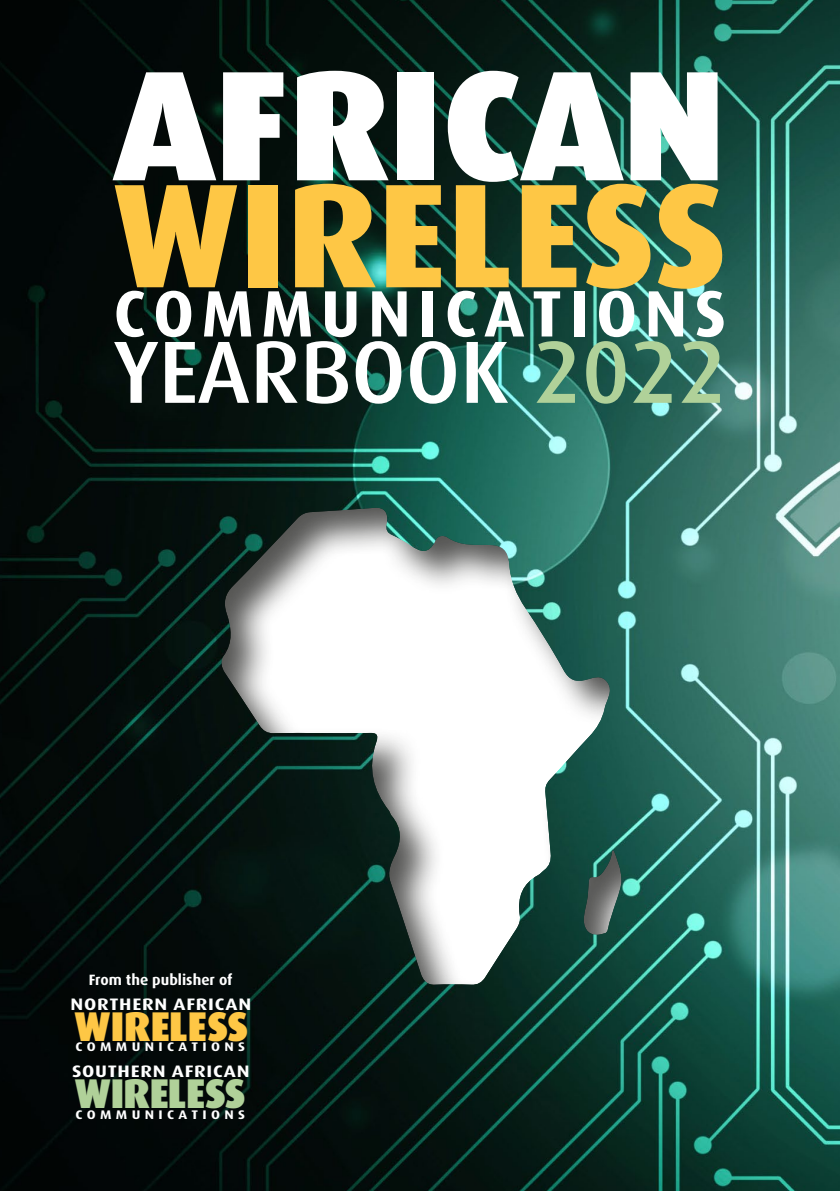
<style>
.page{position:relative;width:840px;height:1191px;background:#fff}
.page>*{position:absolute;margin:0;border:0;box-sizing:border-box;transform-origin:0 0}
.t1{font:900 156.8px "Dax";color:#fff}
.t2{font:800 148.2px "Dax";color:#fec745}
.t3{font:500 88.4px "Dax";color:#fff}
.t4{font:700 65.6px "Dax";letter-spacing:.11em;color:#fff}
.t5{font:900 41.6px "Dax";letter-spacing:-.02em;color:#b0d199}
.t6{font:900 41.6px "Dax";letter-spacing:-.01em;color:#fec745}
.t7{font:700 16.6px "Dax";letter-spacing:.035em;color:#fff;scale:1.18 1}
.t8{font:700 15px "Dax";color:#fff}
.t9{font:700 12.4px "Dax";letter-spacing:.3em;color:#fff;scale:1.15 1}
.s1{color:#b0d199}
</style>
<div class="page">
<img style="left:0;top:0;width:839px;height:1191px">
<div style="left:187px;top:482px;width:468px;height:504px;background:#1d1d1b;opacity:.75"></div>
<h1 class="t1" style="left:114px;top:35px;width:613px">AFRICAN</h1>
<h2 class="t2" style="left:112px;top:151px;width:616px">WIRELESS</h2>
<h3 class="t4" style="left:113px;top:276px;width:614px">COMMUNICATIONS</h3>
<h3 class="t3" style="left:113px;top:322px;width:614px">YEARBOOK <span class="s1">2022</span></h3>
<p class="t8" style="left:89px;top:971px;width:145px">From the publisher of</p>
<p class="t7" style="left:70px;top:994px;width:155px">NORTHERN AFRICAN</p>
<h3 class="t6" style="left:74px;top:1002px;width:175px">WIRELESS</h3>
<p class="t9" style="left:75px;top:1040px;width:149px">COMMUNICATIONS</p>
<p class="t7" style="left:72px;top:1061px;width:152px">SOUTHERN AFRICAN</p>
<h3 class="t5" style="left:75px;top:1069px;width:172px">WIRELESS</h3>
<p class="t9" style="left:75px;top:1107px;width:149px">COMMUNICATIONS</p>
</div>
